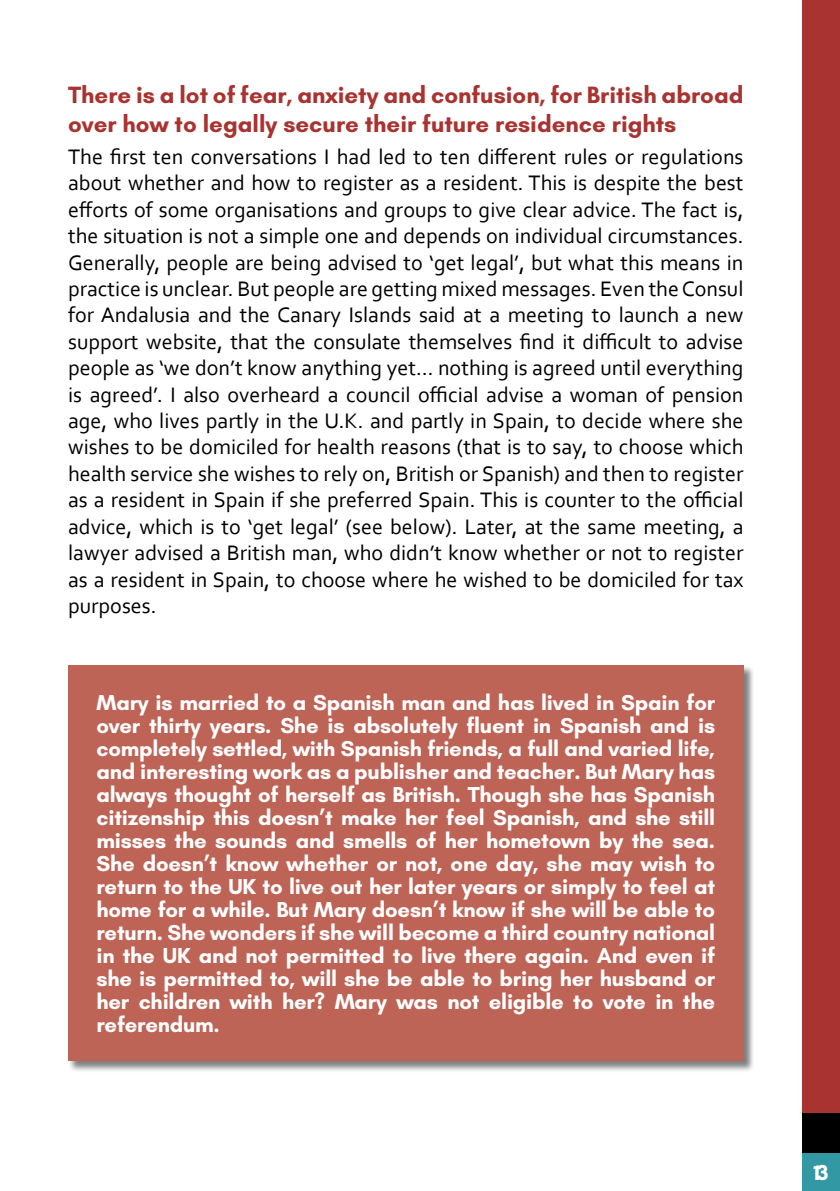
<style>
.page{position:relative;width:840px;height:1191px;background:#fff}
.page>*{position:absolute;margin:0;border:0;box-sizing:border-box;transform-origin:0 0}
.t1{font:700 24px/28.8px "Glacial Indifference";color:#a93330}
.t2{font:22px/26.4px "Corbel";color:#000;text-align:justify}
.t3{font:700 22px/23px "Glacial Indifference";letter-spacing:-.01em;color:#fff;text-align:justify}
</style>
<div class="page">
<div style="left:801px;top:0;width:38px;height:1191px;background:#a93330"></div>
<div style="left:801px;top:1153px;width:38px;height:38px;background:#3298a3"></div>
<div style="left:801px;top:1113px;width:38px;height:40px;background:#000"></div>
<div style="left:69px;top:666px;width:684px;height:406px;background:#000;opacity:.5"></div>
<div style="left:68px;top:665px;width:675px;height:395px;background:#be6456"></div>
<p class="t1" style="left:68px;top:80px;width:676px">There is a lot of fear, anxiety and confusion, for British abroad over how to legally secure their future residence rights</p>
<p class="t2" style="left:68px;top:143px;width:676px">The first ten conversations I had led to ten different rules or regulations about whether and how to register as a resident. This is despite the best efforts of some organisations and groups to give clear advice. The fact is, the situation is not a simple one and depends on individual circumstances.<br>Generally, people are being advised to ‘get legal’, but what this means in practice is unclear. But people are getting mixed messages. Even the Consul for Andalusia and the Canary Islands said at a meeting to launch a new support website, that the consulate themselves find it difficult to advise people as ‘we don’t know anything yet… nothing is agreed until everything is agreed’. I also overheard a council official advise a woman of pension age, who lives partly in the U.K. and partly in Spain, to decide where she wishes to be domiciled for health reasons (that is to say, to choose which health service she wishes to rely on, British or Spanish) and then to register as a resident in Spain if she preferred Spain. This is counter to the official advice, which is to ‘get legal’ (see below). Later, at the same meeting, a lawyer advised a British man, who didn’t know whether or not to register as a resident in Spain, to choose where he wished to be domiciled for tax purposes.</p>
<p class="t3" style="left:96px;top:691px;width:620px">Mary is married to a Spanish man and has lived in Spain for over thirty years. She is absolutely fluent in Spanish and is completely settled, with Spanish friends, a full and varied life, and interesting work as a publisher and teacher. But Mary has always thought of herself as British. Though she has Spanish citizenship this doesn’t make her feel Spanish, and she still misses the sounds and smells of her hometown by the sea.<br>She doesn’t know whether or not, one day, she may wish to return to the UK to live out her later years or simply to feel at home for a while. But Mary doesn’t know if she will be able to return. She wonders if she will become a third country national in the UK and not permitted to live there again. And even if she is permitted to, will she be able to bring her husband or her children with her? Mary was not eligible to vote in the referendum.</p>
<p class="t3" style="left:813px;top:1160px;width:17px">13</p>
</div>
